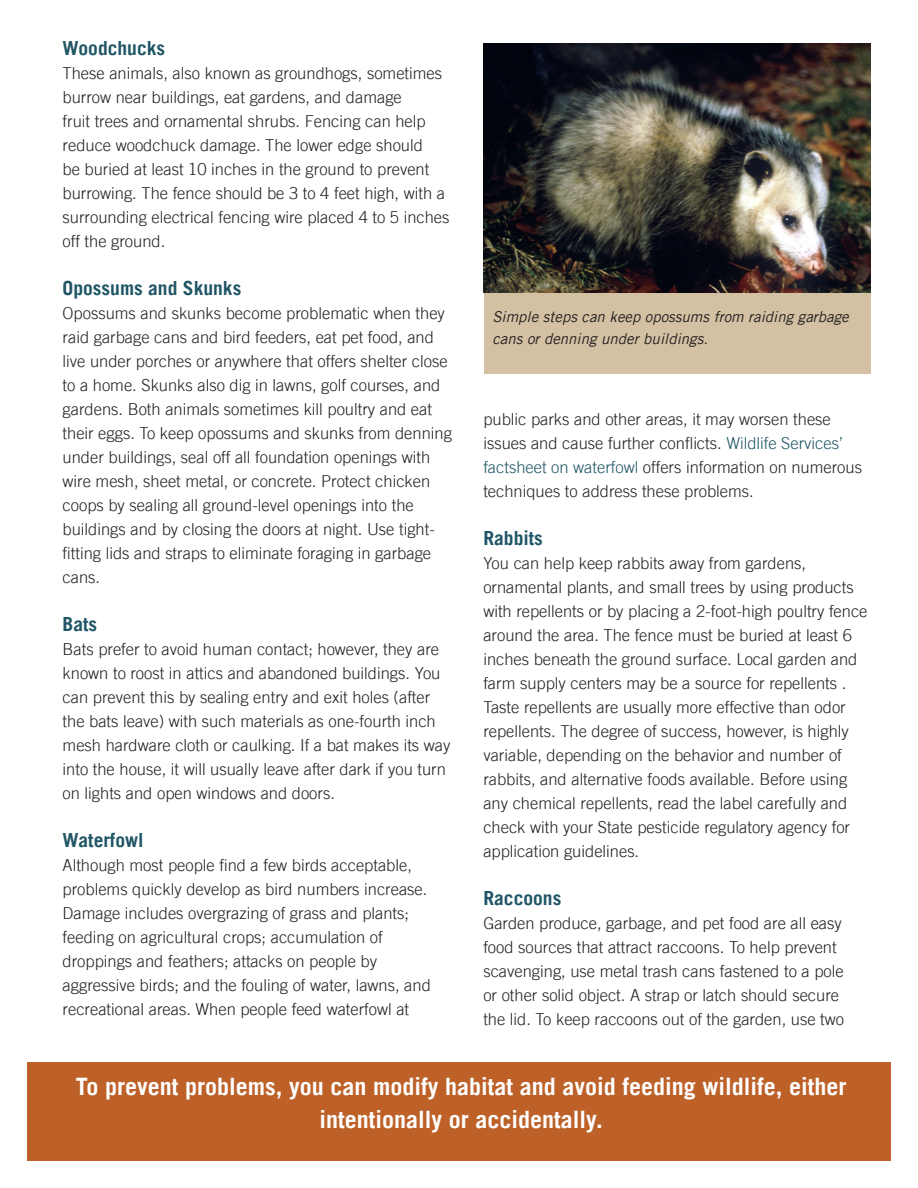
<style>
.page{position:relative;width:918px;height:1188px;background:#fff}
.page>*{position:absolute;margin:0;border:0;box-sizing:border-box;transform-origin:0 0}
.Standard_paragraph_1{font:700 24px/33px "Trade Gothic LT";color:#fff;text-align:center}
.t1{font:700 19.5px "Trade Gothic LT";color:#1f5565}
.t2{font:300 16.5px/24px "Trade Gothic LT";color:#231f20}
.t3{font:italic 15px/22.5px "Trade Gothic LT";color:#231f20}
.s1{color:#1f5565}
</style>
<div class="page">
<div style="left:484px;top:43px;width:386px;height:331px;background:#d4c1a3"></div>
<img style="left:484px;top:43px;width:386px;height:250px">
<div style="left:27px;top:1062px;width:864px;height:99px;background:#bd6128"></div>
<p class="t1" style="left:63px;top:36px;width:104px">Woodchucks</p>
<p class="t2" style="left:63px;top:61px;width:388px">These animals, also known as groundhogs, sometimes burrow near buildings, eat gardens, and damage<br>fruit trees and ornamental shrubs. Fencing can help reduce woodchuck damage. The lower edge should<br>be buried at least 10 inches in the ground to prevent burrowing. The fence should be 3 to 4 feet high, with a surrounding electrical fencing wire placed 4 to 5 inches off the ground.</p>
<p class="t1" style="left:63px;top:276px;width:180px">Opossums and Skunks</p>
<p class="t2" style="left:63px;top:301px;width:391px">Opossums and skunks become problematic when they raid garbage cans and bird feeders, eat pet food, and live under porches or anywhere that offers shelter close to a home. Skunks also dig in lawns, golf courses, and gardens. Both animals sometimes kill poultry and eat their eggs. To keep opossums and skunks from denning under buildings, seal off all foundation openings with wire mesh, sheet metal, or concrete. Protect chicken coops by sealing all ground-level openings into the buildings and by closing the doors at night. Use tight&shy;fitting lids and straps to eliminate foraging in garbage cans.</p>
<p class="t1" style="left:63px;top:612px;width:36px">Bats</p>
<p class="t2" style="left:63px;top:637px;width:389px">Bats prefer to avoid human contact; however, they are known to roost in attics and abandoned buildings. You can prevent this by sealing entry and exit holes (after the bats leave) with such materials as one-fourth inch mesh hardware cloth or caulking. If a bat makes its way into the house, it will usually leave after dark if you turn on lights and open windows and doors.</p>
<p class="t1" style="left:63px;top:828px;width:82px">Waterfowl</p>
<p class="t2" style="left:63px;top:853px;width:370px">Although most people find a few birds acceptable, problems quickly develop as bird numbers increase.<br>Damage includes overgrazing of grass and plants; feeding on agricultural crops; accumulation of droppings and feathers; attacks on people by aggressive birds; and the fouling of water, lawns, and recreational areas. When people feed waterfowl at</p>
<p class="t3" style="left:492px;top:305px;width:358px">Simple steps can keep opossums from raiding garbage cans or denning under buildings.</p>
<p class="t2" style="left:483px;top:407px;width:349px">public parks and other areas, it may worsen these</p>
<p class="t2" style="left:483px;top:431px;width:380px">issues and cause further conflicts. <span class="s1">Wildlife Services’ factsheet on waterfowl</span> offers information on numerous techniques to address these problems.</p>
<p class="t1" style="left:483px;top:526px;width:61px">Rabbits</p>
<p class="t2" style="left:483px;top:551px;width:386px">You can help keep rabbits away from gardens, ornamental plants, and small trees by using products with repellents or by placing a 2-foot-high poultry fence around the area. The fence must be buried at least 6 inches beneath the ground surface. Local garden and farm supply centers may be a source for repellents .<br>Taste repellents are usually more effective than odor repellents. The degree of success, however, is highly variable, depending on the behavior and number of rabbits, and alternative foods available. Before using any chemical repellents, read the label carefully and check with your State pesticide regulatory agency for application guidelines.</p>
<p class="t1" style="left:483px;top:886px;width:79px">Raccoons</p>
<p class="t2" style="left:483px;top:911px;width:362px">Garden produce, garbage, and pet food are all easy food sources that attract raccoons. To help prevent scavenging, use metal trash cans fastened to a pole or other solid object. A strap or latch should secure the lid. To keep raccoons out of the garden, use two</p>
<p class="Standard_paragraph_1" style="left:76px;top:1070px;width:772px">To prevent problems, you can modify habitat and avoid feeding wildlife, either intentionally or accidentally.</p>
</div>
